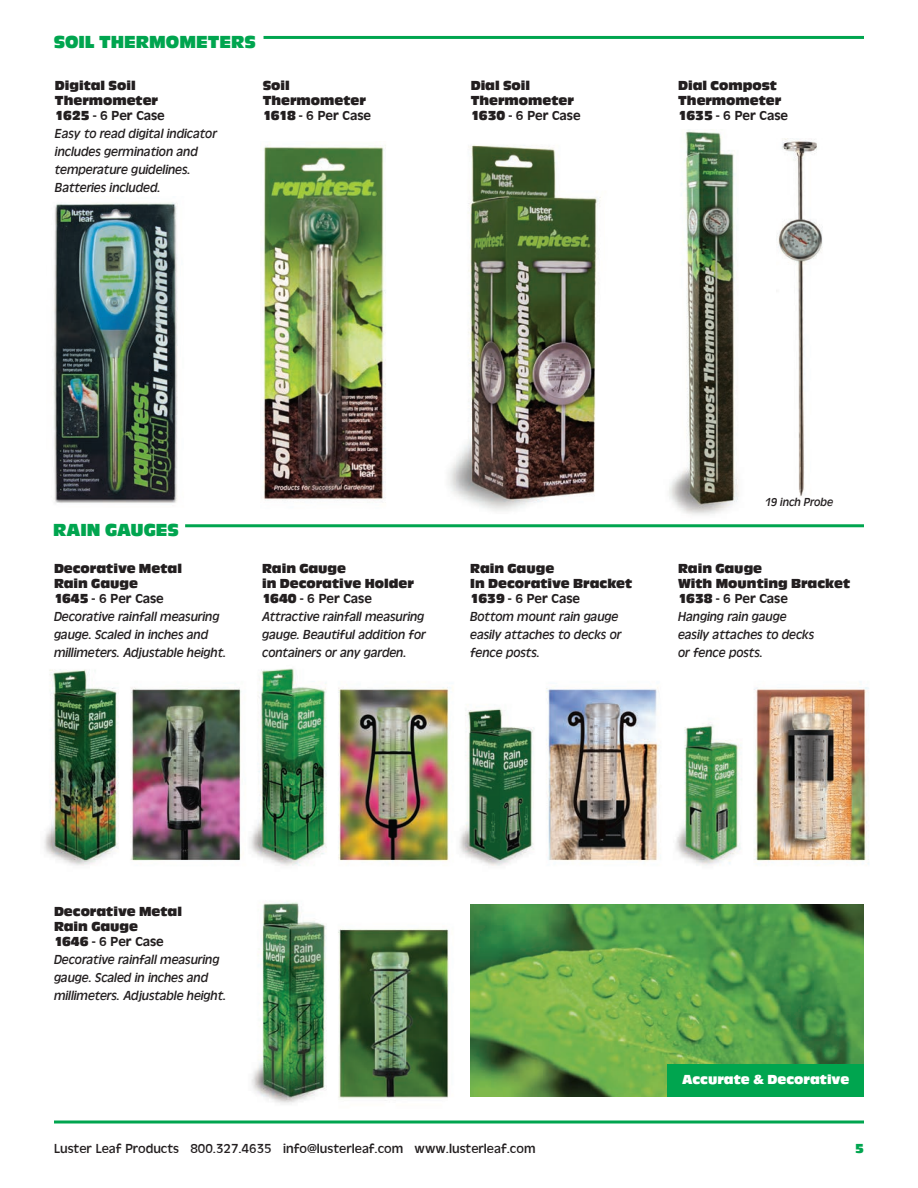
<style>
.page{position:relative;width:918px;height:1188px;background:#fff}
.page>*{position:absolute;margin:0;border:0;box-sizing:border-box;transform-origin:0 0}
.t1{font:18px "Antique Oli T Comp";color:#00a54f}
.t2{font:italic 13.5px/18px "Antique Oli T";color:#231f20}
.t3{font:13.5px/15px "Antique Oli T Comp";color:#231f20}
.t4{font:13.5px "Antique Olive Bold";color:#231f20}
.t5{font:13.5px "Antique Olive";color:#231f20}
.t6{font:13.5px "Antique Oli T Comp";color:#fff}
.t7{font:13.5px "Antique Oli T Comp";color:#00a54f}
.t8{font:italic 12px "Antique Oli T";color:#231f20}
.s1{font-family:"Antique Oli T Comp"}
</style>
<div class="page">
<img style="left:648px;top:129px;width:105px;height:399px">
<img style="left:53px;top:202px;width:125px;height:301px">
<img style="left:262px;top:145px;width:124px;height:356px">
<img style="left:448px;top:145px;width:153px;height:366px">
<img style="left:777px;top:138px;width:46px;height:358px">
<hr style="left:264px;top:36px;width:600px;height:3px;background:#00a54f">
<img style="left:44px;top:668px;width:825px;height:453px">
<hr style="left:185px;top:524px;width:679px;height:3px;background:#00a54f">
<img style="left:470px;top:904px;width:394px;height:193px">
<div style="left:667px;top:1064px;width:197px;height:33px;background:#00a54f"></div>
<hr style="left:54px;top:1121px;width:810px;height:3px;background:#00a54f">
<h1 class="t1" style="left:54px;top:32px;width:204px">SOIL THERMOMETERS</h1>
<p class="t3" style="left:55px;top:78px;width:104px">Digital Soil<br>Thermometer</p>
<p class="t4" style="left:55px;top:108px;width:111px"><span class="s1">1625</span> - 6 Per Case</p>
<p class="t2" style="left:55px;top:125px;width:164px">Easy to read digital indicator includes germination and temperature guidelines.<br>Batteries included.</p>
<p class="t3" style="left:263px;top:78px;width:104px">Soil<br>Thermometer</p>
<p class="t4" style="left:263px;top:108px;width:110px"><span class="s1">1618</span> - 6 Per Case</p>
<p class="t3" style="left:471px;top:78px;width:104px">Dial Soil<br>Thermometer</p>
<p class="t4" style="left:471px;top:108px;width:111px"><span class="s1">1630</span> - 6 Per Case</p>
<p class="t3" style="left:678px;top:78px;width:104px">Dial Compost<br>Thermometer</p>
<p class="t4" style="left:678px;top:108px;width:111px"><span class="s1">1635</span> - 6 Per Case</p>
<h1 class="t1" style="left:53px;top:520px;width:127px">RAIN GAUGES</h1>
<p class="t3" style="left:54px;top:562px;width:130px">Decorative Metal<br>Rain Gauge</p>
<p class="t4" style="left:54px;top:591px;width:111px"><span class="s1">1645</span> - 6 Per Case</p>
<p class="t2" style="left:54px;top:608px;width:174px">Decorative rainfall measuring gauge. Scaled in inches and millimeters. Adjustable height.</p>
<p class="t3" style="left:262px;top:562px;width:153px">Rain Gauge<br>in Decorative Holder</p>
<p class="t4" style="left:262px;top:591px;width:111px"><span class="s1">1640</span> - 6 Per Case</p>
<p class="t2" style="left:262px;top:608px;width:165px;text-align:justify">Attractive rainfall measuring gauge. Beautiful addition for containers or any garden.</p>
<p class="t3" style="left:470px;top:561px;width:164px">Rain Gauge<br>In Decorative Bracket</p>
<p class="t4" style="left:470px;top:591px;width:111px"><span class="s1">1639</span> - 6 Per Case</p>
<p class="t2" style="left:470px;top:608px;width:153px">Bottom mount rain gauge easily attaches to decks or fence posts.</p>
<p class="t8" style="left:765px;top:496px;width:70px">19 inch Probe</p>
<p class="t3" style="left:678px;top:561px;width:174px">Rain Gauge<br>With Mounting Bracket</p>
<p class="t4" style="left:678px;top:590px;width:111px"><span class="s1">1638</span> - 6 Per Case</p>
<p class="t2" style="left:678px;top:607px;width:138px">Hanging rain gauge easily attaches to decks or fence posts.</p>
<p class="t3" style="left:54px;top:904px;width:130px">Decorative Metal<br>Rain Gauge</p>
<p class="t4" style="left:54px;top:934px;width:111px"><span class="s1">1646</span> - 6 Per Case</p>
<p class="t2" style="left:54px;top:951px;width:174px">Decorative rainfall measuring gauge. Scaled in inches and millimeters. Adjustable height.</p>
<p class="t6" style="left:682px;top:1072px;width:169px">Accurate &amp; Decorative</p>
<p class="t5" style="left:54px;top:1141px;width:483px">Luster Leaf Products 800.327.4635 info@lusterleaf.com www.lusterleaf.com</p>
<p class="t7" style="left:855px;top:1141px;width:10px">5</p>
</div>
